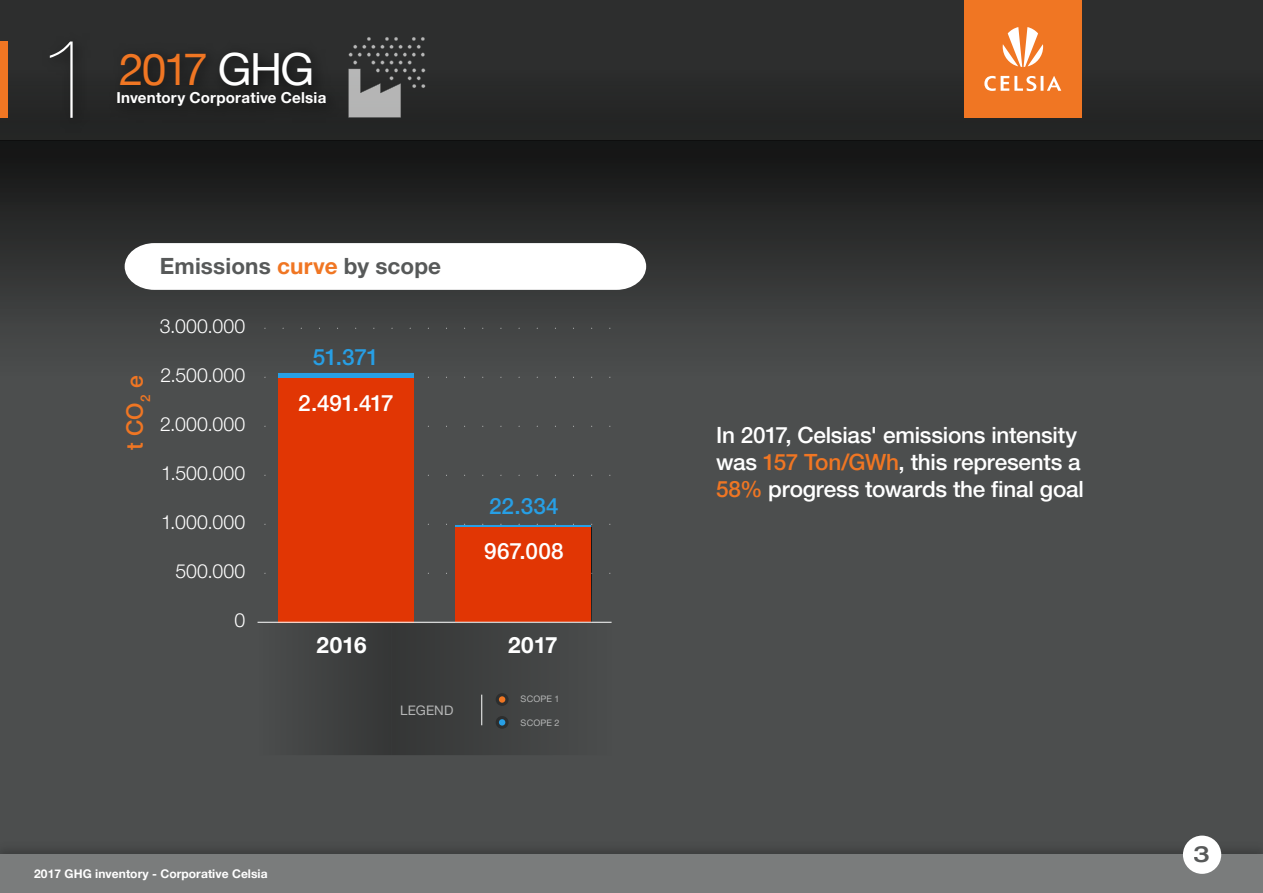
<style>
.page{position:relative;width:1263px;height:893px;background:#4c4e4e}
.page>*{position:absolute;margin:0;border:0;box-sizing:border-box;transform-origin:0 0}
.t1{font:200 112.2px "Helvetica Neue";color:#fff}
.t2{font:44.4px "Helvetica Neue";letter-spacing:-.05em;color:#f07623}
.t3{font:500 22.8px "Helvetica Neue LT Std";color:#f07623}
.t4{font:500 22.5px/27px "Helvetica Neue LT Std";letter-spacing:-.01em;color:#fff}
.t5{font:700 22.5px "Helvetica Neue LT Std";letter-spacing:.005em;color:#575959}
.t6{font:500 22.5px "Helvetica Neue LT Std";letter-spacing:-.005em;color:#279fe5}
.t7{font:700 22.5px "Helvetica Neue LT Std";letter-spacing:-.005em;color:#fff}
.t8{font:500 expanded 22.5px "Helvetica Neue LT Std";color:#575959}
.t9{font:300 19.5px "Helvetica Neue LT Std";letter-spacing:.01em;color:#fff}
.t10{font:700 15.15px "Helvetica Neue";letter-spacing:.01em;color:#fff}
.t11{font:13.2px "Helvetica Neue LT Std";letter-spacing:.01em;color:#b5b6b6}
.t12{font:700 12px "Helvetica Neue";letter-spacing:.005em;color:#fff}
.t13{font:9px "Helvetica Neue LT Std";letter-spacing:.02em;color:#b5b6b6}
.s1{color:#fff}
.s2{color:#f07623}
</style>
<div class="page">
<div style="left:0;top:0;width:1263px;height:520px;background:#2d2e2e"></div>
<svg style="left:0;top:263px;width:1263px;height:257px"></svg>
<div style="left:0;top:140px;width:1263px;height:104px;background:linear-gradient(to right,#202120,#202120)"></div>
<div style="left:0;top:27px;width:1263px;height:113px;background:#292a29"></div>
<img style="left:0;top:838px;width:1263px;height:17px">
<div style="left:0;top:855px;width:1263px;height:38px;background:#7a7c7c"></div>
<div style="left:964px;top:0;width:117px;height:118px;background:#f07623"></div>
<svg style="left:984px;top:27px;width:77px;height:64px"></svg>
<div style="left:0;top:42px;width:7px;height:76px;background:#f07623"></div>
<div style="left:1183px;top:836px;width:38px;height:38px;background:#fff;border-radius:50%"></div>
<div style="left:125px;top:243px;width:521px;height:47px;background:#fff"></div>
<div style="left:315px;top:623px;width:207px;height:132px;background:#3b3d3d"></div>
<svg style="left:496px;top:693px;width:13px;height:13px"></svg>
<svg style="left:496px;top:716px;width:13px;height:13px"></svg>
<div style="left:499px;top:696px;width:6px;height:7px;background:#f07623;border-radius:50%"></div>
<div style="left:499px;top:719px;width:6px;height:7px;background:#279fe5;border-radius:50%"></div>
<hr style="left:481px;top:695px;width:1px;height:30px;background:#fff">
<svg style="left:265px;top:524px;width:346px;height:1px"></svg>
<svg style="left:265px;top:475px;width:358px;height:1px"></svg>
<svg style="left:265px;top:426px;width:358px;height:1px"></svg>
<svg style="left:265px;top:377px;width:358px;height:1px"></svg>
<svg style="left:265px;top:328px;width:358px;height:1px"></svg>
<div style="left:278px;top:373px;width:136px;height:5px;background:#279fe5"></div>
<hr style="left:455px;top:525px;width:136px;height:2px;background:#279fe5">
<div style="left:278px;top:378px;width:136px;height:244px;background:#e13604"></div>
<div style="left:455px;top:527px;width:136px;height:95px;background:#e13604"></div>
<hr style="left:258px;top:622px;width:354px;height:1px;background:#fff">
<svg style="left:348px;top:37px;width:77px;height:81px"></svg>
<h1 class="t1" style="left:37px;top:-9px;width:64px">1</h1>
<h2 class="t2" style="left:119px;top:37px;width:196px">2017 <span class="s1">GHG</span></h2>
<p class="t10" style="left:116px;top:86px;width:211px">Inventory Corporative Celsia</p>
<p class="t5" style="left:160px;top:252px;width:283px">Emissions <span class="s2">curve</span> by scope</p>
<p class="t9" style="left:160px;top:314px;width:87px">3.000.000</p>
<p class="t3" style="left:121px;top:450px;width:76px;rotate:-90deg">t CO<sub>2</sub> e</p>
<p class="t9" style="left:160px;top:363px;width:87px">2.500.000</p>
<p class="t9" style="left:160px;top:412px;width:87px">2.000.000</p>
<p class="t9" style="left:161px;top:461px;width:86px">1.500.000</p>
<p class="t9" style="left:161px;top:510px;width:86px">1.000.000</p>
<p class="t9" style="left:176px;top:559px;width:71px">500.000</p>
<p class="t9" style="left:235px;top:608px;width:12px">0</p>
<p class="t6" style="left:313px;top:343px;width:68px">51.371</p>
<p class="t4" style="left:298px;top:389px;width:97px">2.491.417</p>
<p class="t6" style="left:489px;top:492px;width:71px">22.334</p>
<p class="t4" style="left:484px;top:537px;width:81px">967.008</p>
<p class="t7" style="left:317px;top:631px;width:52px">2016</p>
<p class="t7" style="left:508px;top:631px;width:51px">2017</p>
<p class="t11" style="left:400px;top:702px;width:55px">LEGEND</p>
<p class="t13" style="left:521px;top:694px;width:41px">SCOPE 1</p>
<p class="t13" style="left:521px;top:718px;width:41px">SCOPE 2</p>
<p class="t12" style="left:34px;top:865px;width:235px">2017 GHG inventory - Corporative Celsia</p>
<p class="t4" style="left:716px;top:421px;width:369px">In 2017, Celsias' emissions intensity was <span class="s2">157 Ton/GWh</span>, this represents a<br><span class="s2">58%</span> progress towards the final goal</p>
<p class="t8" style="left:1194px;top:840px;width:18px">3</p>
</div>
